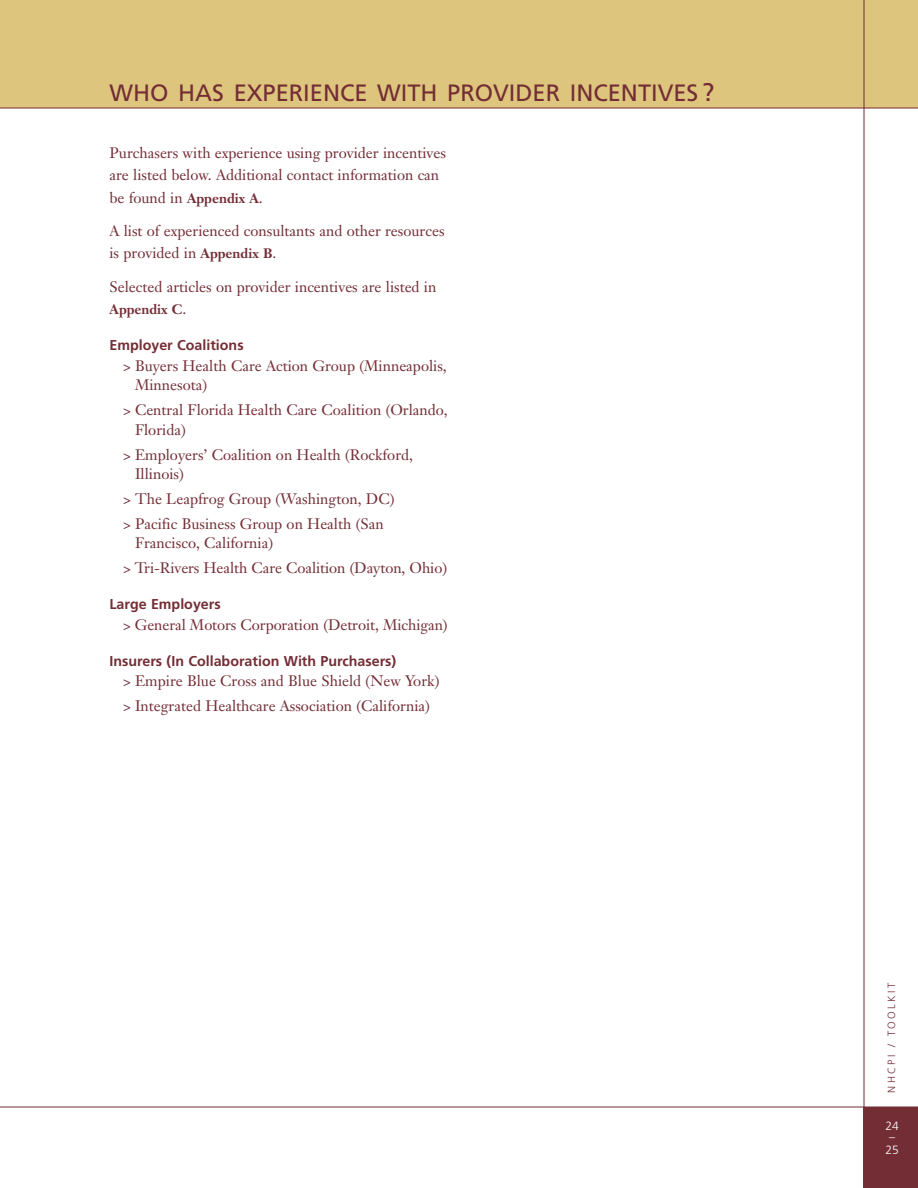
<style>
.page{position:relative;width:918px;height:1188px;background:#fff}
.page>*{position:absolute;margin:0;border:0;box-sizing:border-box;transform-origin:0 0}
.t1{font:23.7px "Frutiger";color:#732d35}
.t2{font:15px/22.5px "Janson Text";color:#732d35}
.t3{font:700 14.25px "Frutiger";color:#732d35}
.t4{font:700 13.5px "Janson Text";color:#732d35}
.t5{font:300 12px/10.8px "Frutiger";color:#fff;text-align:center}
.t6{font:300 10.5px "Frutiger";letter-spacing:.22em;color:#732d35}
.s1{font-size:25.5px}
.s2{font-weight:700;font-size:13.5px}
.s3{font-weight:400;font-size:15px}
</style>
<div class="page">
<div style="left:0;top:0;width:918px;height:108px;background:#dec57d"></div>
<hr style="left:0;top:108px;width:918px;height:1px;background:#732d35">
<hr style="left:0;top:1107px;width:918px;height:1px;background:#732d35">
<div style="left:864px;top:1107px;width:54px;height:81px;background:#732d35"></div>
<hr style="left:864px;top:0;width:1px;height:1188px;background:#732d35">
<h1 class="t1" style="left:109px;top:84px;width:607px">WHO HAS EXPERIENCE WITH PROVIDER INCENTIVES <span class="s1">?</span></h1>
<p class="t2" style="left:110px;top:143px;width:338px">Purchasers with experience using provider incentives are listed below. Additional contact information can be found in <span class="s2">Appendix A</span>.</p>
<p class="t2" style="left:109px;top:221px;width:337px">A list of experienced consultants and other resources is provided in <span class="s2">Appendix B</span>.</p>
<p class="t2" style="left:109px;top:277px;width:328px">Selected articles on provider incentives are listed in</p>
<p class="t4" style="left:110px;top:304px;width:78px">Appendix C<span class="s3">.</span></p>
<p class="t3" style="left:110px;top:339px;width:136px">Employer Coalitions</p>
<p class="t2" style="left:135px;top:357px;width:313px;line-height:19.5px;text-indent:-12px">&gt; Buyers Health Care Action Group (Minneapolis,<br>Minnesota)</p>
<p class="t2" style="left:135px;top:402px;width:314px;line-height:19.5px;text-indent:-12px">&gt; Central Florida Health Care Coalition (Orlando,<br>Florida)</p>
<p class="t2" style="left:135px;top:446px;width:280px;line-height:19.5px;text-indent:-12px">&gt; Employers’ Coalition on Health (Rockford,<br>Illinois)</p>
<p class="t2" style="left:123px;top:488px;width:273px;line-height:24.9px">&gt; The Leapfrog Group (Washington, DC) &gt; Pacific Business Group on Health (San</p>
<p class="t2" style="left:123px;top:532px;width:326px;line-height:24.9px;text-indent:12px">Francisco, California)<br>&gt; Tri-Rivers Health Care Coalition (Dayton, Ohio)</p>
<p class="t3" style="left:110px;top:598px;width:113px">Large Employers</p>
<p class="t2" style="left:123px;top:615px;width:326px">&gt; General Motors Corporation (Detroit, Michigan)</p>
<p class="t3" style="left:110px;top:655px;width:288px">Insurers (In Collaboration With Purchasers)</p>
<p class="t2" style="left:123px;top:670px;width:318px;line-height:24.9px">&gt; Empire Blue Cross and Blue Shield (New York) &gt; Integrated Healthcare Association (California)</p>
<p class="t6" style="left:887px;top:1093px;width:111px;rotate:-90deg">NHCPI / TOOLKIT</p>
<p class="t5" style="left:886px;top:1122px;width:15px">24 –</p>
<p class="t5" style="left:886px;top:1146px;width:15px">25</p>
</div>
